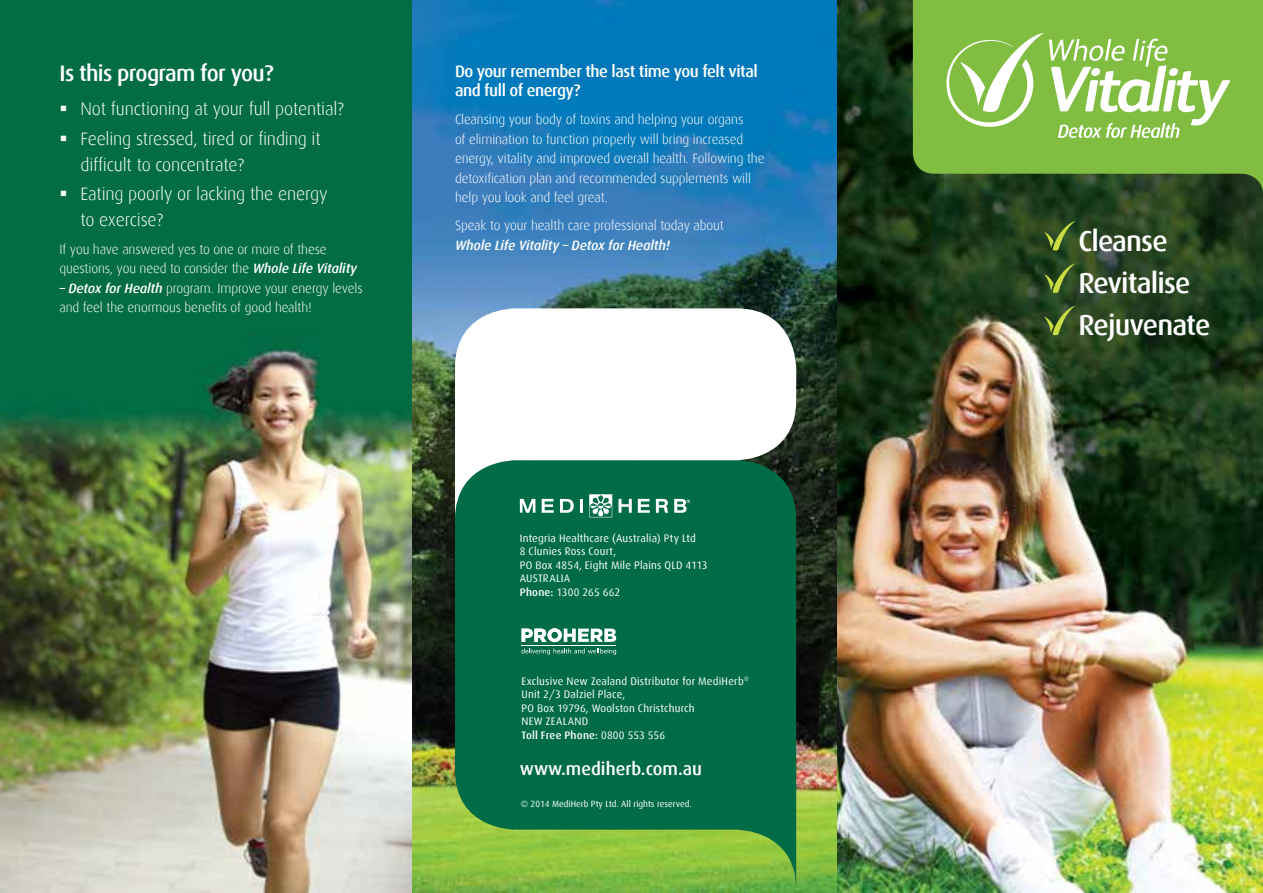
<style>
.page{position:relative;width:1263px;height:893px;background:#fff}
.page>*{position:absolute;margin:0;border:0;box-sizing:border-box;transform-origin:0 0}
.t1{font:500 28.65px/42.3px "Dax";letter-spacing:-.03em;color:#fff}
.t2{font:500 22.5px "Dax";letter-spacing:-.03em;color:#fff}
.t3{font:300 18px/25.5px "Dax";letter-spacing:-.01em;color:#fff}
.t4{font:500 18px "Dax";color:#fff}
.t5{font:500 16.5px/19.5px "Dax";letter-spacing:-.03em;color:#fff}
.t6{font:300 13.5px/19.5px "Dax";letter-spacing:-.01em;color:#fff}
.t7{font:italic 500 13.5px "Dax";letter-spacing:-.01em;color:#fff}
.t8{font:10.8px/13.5px "Dax";letter-spacing:.02em;color:#fff}
.t9{font:9px "Dax";color:#fff}
.s1{font-weight:500;font-style:italic}
.s2{font-weight:500}
</style>
<div class="page">
<img style="left:0;top:0;width:1263px;height:893px">
<div style="left:913px;top:0;width:350px;height:174px;background:#81bd41"></div>
<svg style="left:1241px;top:166px;width:22px;height:46px"></svg>
<svg style="left:455px;top:520px;width:341px;height:369px;background:#177a44"></svg>
<svg style="left:455px;top:308px;width:341px;height:212px"></svg>
<svg style="left:674px;top:499px;width:16px;height:14px"></svg>
<svg style="left:560px;top:499px;width:14px;height:14px"></svg>
<svg style="left:656px;top:499px;width:12px;height:14px"></svg>
<svg style="left:542px;top:499px;width:12px;height:14px"></svg>
<svg style="left:638px;top:499px;width:12px;height:14px"></svg>
<svg style="left:618px;top:499px;width:14px;height:14px"></svg>
<hr style="left:580px;top:499px;width:3px;height:14px;background:#fff">
<svg style="left:520px;top:499px;width:15px;height:14px"></svg>
<svg style="left:589px;top:494px;width:23px;height:23px"></svg>
<svg style="left:522px;top:628px;width:94px;height:14px"></svg>
<svg style="left:521px;top:648px;width:95px;height:7px"></svg>
<hr style="left:521px;top:646px;width:95px;height:1px;background:#fff">
<svg style="left:946px;top:32px;width:284px;height:106px"></svg>
<svg style="left:1040px;top:221px;width:38px;height:31px"></svg>
<svg style="left:1040px;top:263px;width:38px;height:31px"></svg>
<svg style="left:1040px;top:305px;width:38px;height:31px"></svg>
<h2 class="t2" style="left:60px;top:61px;width:216px">Is this program for you?</h2>
<h3 class="t3" style="left:60px;top:97px;width:286px">▪ Not functioning at your full potential?</h3>
<h3 class="t3" style="left:81px;top:126px;width:242px;text-indent:-21px">▪ Feeling stressed, tired or finding it difficult to concentrate?</h3>
<h3 class="t3" style="left:81px;top:182px;width:248px;text-indent:-21px">▪ Eating poorly or lacking the energy to exercise?</h3>
<p class="t6" style="left:60px;top:240px;width:299px">If you have answered yes to one or more of these questions, you need to consider the <span class="s1">Whole Life Vitality</span></p>
<p class="t6" style="left:60px;top:279px;width:305px"><span class="s1">– Detox for Health</span> program. Improve your energy levels and feel the enormous benefits of good health!</p>
<p class="t5" style="left:455px;top:61px;width:304px">Do your remember the last time you felt vital and full of energy?</p>
<p class="t6" style="left:455px;top:110px;width:311px">Cleansing your body of toxins and helping your organs<br>of elimination to function properly will bring increased energy, vitality and improved overall health. Following the detoxification plan and recommended supplements will help you look and feel great.</p>
<p class="t6" style="left:455px;top:216px;width:270px">Speak to your health care professional today about</p>
<p class="t7" style="left:455px;top:237px;width:217px">Whole Life Vitality – Detox for Health!</p>
<p class="t8" style="left:520px;top:531px;width:189px">Integria Healthcare (Australia) Pty Ltd<br>8 Clunies Ross Court,<br>PO Box 4854, Eight Mile Plains QLD 4113<br>AUSTRALIA<br><span class="s2">Phone:</span> 1300 265 662</p>
<p class="t8" style="left:521px;top:674px;width:229px">Exclusive New Zealand Distributor for MediHerb<sup>®<br></sup>Unit 2/3 Dalziel Place,<br>PO Box 19796, Woolston Christchurch<br>NEW ZEALAND<br><span class="s2">Toll Free Phone:</span> 0800 553 556</p>
<h3 class="t4" style="left:520px;top:759px;width:184px">www.mediherb.com.au</h3>
<p class="t9" style="left:521px;top:799px;width:173px">© 2014 MediHerb Pty Ltd. All rights reserved.</p>
<h1 class="t1" style="left:1078px;top:220px;width:133px">Cleanse<br>Revitalise<br>Rejuvenate</h1>
</div>
